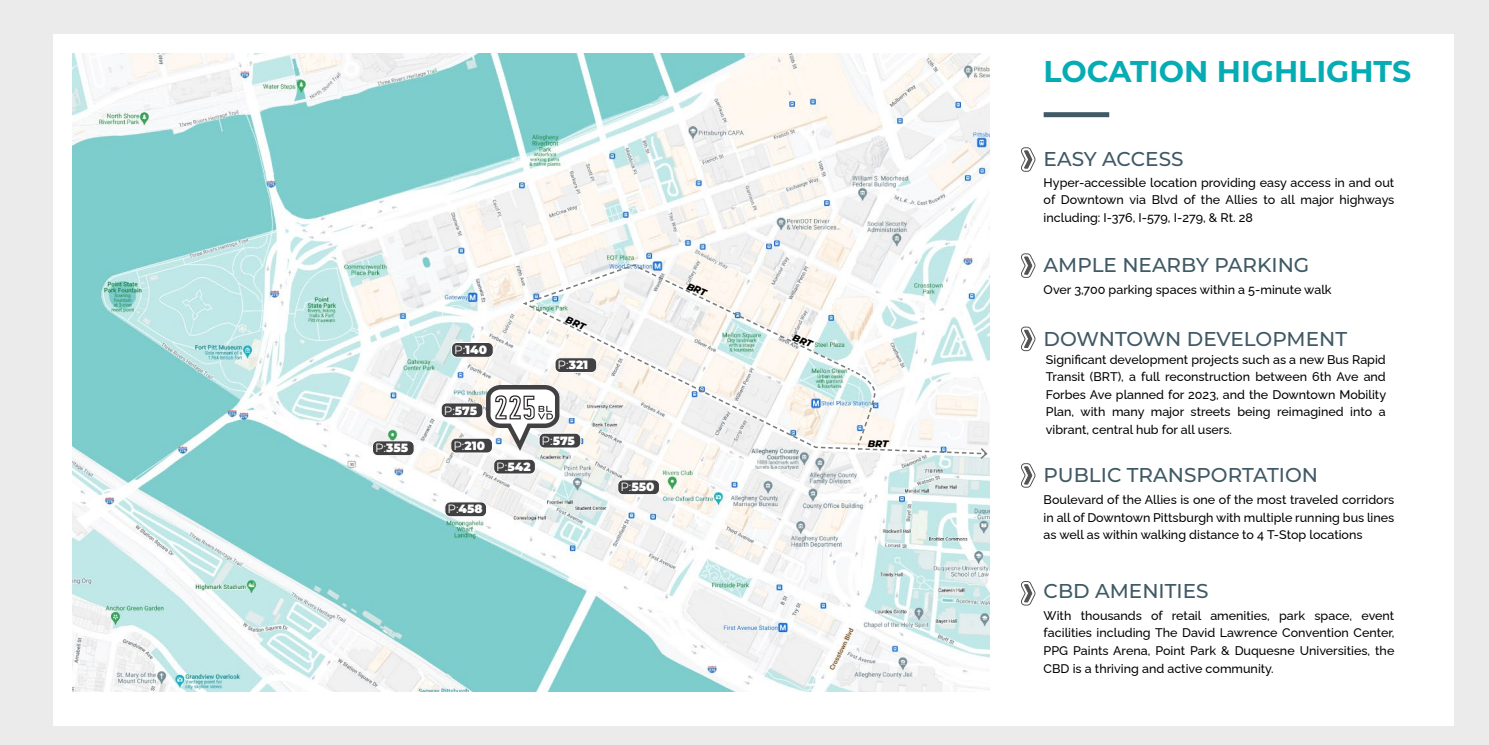
<style>
.page{position:relative;width:1489px;height:745px;background:#fff}
.page>*{position:absolute;margin:0;border:0;box-sizing:border-box;transform-origin:0 0}
.t1{font:700 30px "Montserrat";color:#06acb3}
.t2{font:500 20px "Montserrat";color:#405965}
.t3{font:500 12.5px/17.5px "Raleway";color:#000;text-align:justify}
.t4{font:900 12px "Montserrat Alternates";color:#fff}
.s1{font-weight:400}
</style>
<div class="page">
<div style="left:0;top:0;width:1488px;height:744px;background:#ebebec"></div>
<div style="left:53px;top:34px;width:1400px;height:691px;background:#fff"></div>
<div style="left:1043px;top:112px;width:66px;height:5px;background:#405965"></div>
<img style="left:72px;top:53px;width:917px;height:122px">
<img style="left:72px;top:175px;width:917px;height:516px">
<div style="left:493px;top:459px;width:42px;height:14px;background:#414042;border-radius:5px"></div>
<div style="left:493px;top:458px;width:42px;height:16px;border:1px solid #fff;border-radius:5px"></div>
<div style="left:617px;top:479px;width:42px;height:15px;background:#414042;border-radius:5px"></div>
<div style="left:617px;top:479px;width:42px;height:15px;border:1px solid #fff;border-radius:5px"></div>
<div style="left:445px;top:501px;width:41px;height:15px;background:#414042;border-radius:5px"></div>
<div style="left:444px;top:501px;width:43px;height:15px;border:1px solid #fff;border-radius:5px"></div>
<div style="left:451px;top:438px;width:41px;height:14px;background:#414042;border-radius:5px"></div>
<div style="left:450px;top:437px;width:42px;height:16px;border:1px solid #fff;border-radius:5px"></div>
<div style="left:372px;top:440px;width:42px;height:15px;background:#414042;border-radius:5px"></div>
<div style="left:372px;top:440px;width:42px;height:15px;border:1px solid #fff;border-radius:5px"></div>
<div style="left:451px;top:342px;width:42px;height:15px;background:#414042;border-radius:5px"></div>
<div style="left:451px;top:342px;width:42px;height:15px;border:1px solid #fff;border-radius:5px"></div>
<div style="left:441px;top:402px;width:42px;height:15px;background:#414042;border-radius:5px"></div>
<div style="left:441px;top:402px;width:42px;height:15px;border:1px solid #fff;border-radius:5px"></div>
<svg style="left:1021px;top:147px;width:14px;height:25px"></svg>
<svg style="left:1021px;top:253px;width:14px;height:25px"></svg>
<svg style="left:1021px;top:326px;width:14px;height:25px"></svg>
<svg style="left:1021px;top:463px;width:14px;height:24px"></svg>
<svg style="left:1021px;top:581px;width:14px;height:24px"></svg>
<svg style="left:484px;top:264px;width:504px;height:196px"></svg>
<p class="t4" style="left:454px;top:340px;width:34px"><span class="s1">P:</span>140</p>
<p class="t4" style="left:557px;top:356px;width:32px"><span class="s1">P:</span>321</p>
<p class="t4" style="left:444px;top:401px;width:35px"><span class="s1">P:</span>575</p>
<p class="t4" style="left:375px;top:439px;width:35px"><span class="s1">P:</span>355</p>
<p class="t4" style="left:453px;top:436px;width:33px"><span class="s1">P:</span>210</p>
<p class="t4" style="left:496px;top:457px;width:36px"><span class="s1">P:</span>542</p>
<p class="t4" style="left:541px;top:431px;width:35px"><span class="s1">P:</span>575</p>
<p class="t4" style="left:447px;top:500px;width:37px"><span class="s1">P:</span>458</p>
<p class="t4" style="left:620px;top:478px;width:36px"><span class="s1">P:</span>550</p>
<h1 class="t1" style="left:1043px;top:50px;width:369px">LOCATION HIGHLIGHTS</h1>
<h2 class="t2" style="left:1043px;top:144px;width:141px">EASY ACCESS</h2>
<p class="t3" style="left:1043px;top:172px;width:352px">Hyper-accessible location providing easy access in and out of Downtown via Blvd of the Allies to all major highways including: I-376, I-579, I-279, &amp; Rt. 28</p>
<h2 class="t2" style="left:1043px;top:250px;width:267px">AMPLE NEARBY PARKING</h2>
<p class="t3" style="left:1043px;top:279px;width:289px">Over 3,700 parking spaces within a 5-minute walk</p>
<h2 class="t2" style="left:1043px;top:325px;width:305px">DOWNTOWN DEVELOPMENT</h2>
<p class="t3" style="left:1045px;top:349px;width:342px">Significant development projects such as a new Bus Rapid Transit (BRT), a full reconstruction between 6th Ave and Forbes Ave planned for 2023, and the Downtown Mobility Plan, with many major streets being reimagined into a vibrant, central hub for all users.</p>
<h2 class="t2" style="left:1043px;top:461px;width:276px">PUBLIC TRANSPORTATION</h2>
<p class="t3" style="left:1043px;top:489px;width:352px">Boulevard of the Allies is one of the most traveled corridors in all of Downtown Pittsburgh with multiple running bus lines as well as within walking distance to 4 T-Stop locations</p>
<h2 class="t2" style="left:1043px;top:576px;width:166px">CBD AMENITIES</h2>
<p class="t3" style="left:1043px;top:605px;width:352px">With thousands of retail amenities, park space, event facilities including The David Lawrence Convention Center, PPG Paints Arena, Point Park &amp; Duquesne Universities, the CBD is a thriving and active community.</p>
</div>
